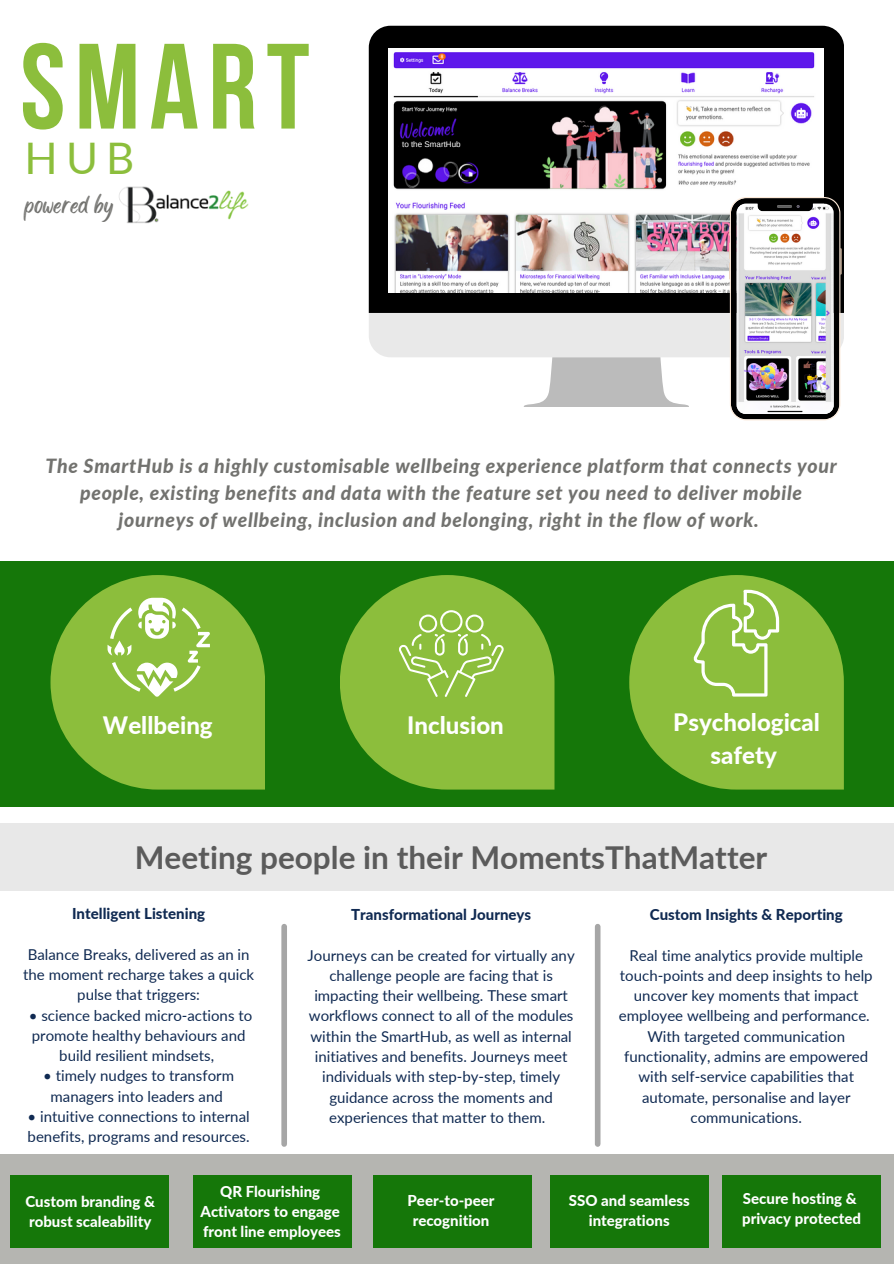
<style>
.page{position:relative;width:894px;height:1264px;background:#fff}
.page>*{position:absolute;margin:0;border:0;box-sizing:border-box;transform-origin:0 0}
.t1{font:121.05px "Bebas Neue Cyrillic";letter-spacing:.075em;color:#8cbe3c}
.t2{font:43.5px "Lato";color:#8cbe3c}
.t3{font:700 31.5px "Lato";color:#5b5b5b}
.t4{font:800 24px/32.7px "Lato";color:#fff;text-align:center}
.t5{font:24px "Black Bones";color:#72726f}
.t6{font:italic 800 19.5px/27px "Lato";letter-spacing:.035em;color:#72726f;text-align:center}
.t7{font:15px/20.2px "Lato";color:#102a52;text-align:center}
.t8{font:800 15px "Lato";color:#fff}
.t9{font:800 15px "Lato";color:#102a52}
.t10{font:8.1px "Arimo";color:#fff}
.t11{font:700 3px "Arimo";color:#7333ed}
</style>
<div class="page">
<div style="left:281px;top:926px;width:6px;height:217px;background:#a6a6a6"></div>
<div style="left:594px;top:926px;width:6px;height:217px;background:#a6a6a6"></div>
<div style="left:0;top:561px;width:893px;height:245px;background:#157709"></div>
<svg style="left:50px;top:575px;width:215px;height:214px;fill:#8cbe3c"></svg>
<svg style="left:340px;top:575px;width:214px;height:214px;fill:#8cbe3c"></svg>
<svg style="left:629px;top:575px;width:214px;height:214px;fill:#8cbe3c"></svg>
<div style="left:0;top:823px;width:893px;height:68px;background:#e8e8e8"></div>
<div style="left:0;top:1154px;width:893px;height:109px;background:#b5b5b1"></div>
<div style="left:192px;top:1175px;width:159px;height:72px;background:#157709"></div>
<svg style="left:107px;top:597px;width:103px;height:99px"></svg>
<svg style="left:693px;top:589px;width:86px;height:107px"></svg>
<div style="left:11px;top:1175px;width:158px;height:72px;background:#157709"></div>
<div style="left:373px;top:1174px;width:158px;height:73px;background:#157709"></div>
<div style="left:549px;top:1174px;width:159px;height:73px;background:#157709"></div>
<div style="left:722px;top:1174px;width:158px;height:73px;background:#157709"></div>
<div style="left:368px;top:26px;width:475px;height:171px;background:#000"></div>
<img style="left:388px;top:48px;width:435px;height:149px">
<img style="left:368px;top:197px;width:475px;height:223px">
<svg style="left:399px;top:610px;width:104px;height:87px"></svg>
<img style="left:119px;top:186px;width:130px;height:37px">
<div style="left:399px;top:142px;width:114px;height:15px;background:#000"></div>
<p class="t1" style="left:20px;top:38px;width:291px">SMART</p>
<p class="t2" style="left:25px;top:131px;width:111px">HUB</p>
<p class="t5" style="left:25px;top:187px;width:90px">powered by</p>
<p class="t10" style="left:402px;top:140px;width:60px">to the SmartHub</p>
<p class="t11" style="left:744px;top:369px;width:27px">Tools &amp; Programs</p>
<p class="t6" style="left:45px;top:452px;width:792px">The SmartHub is a highly customisable wellbeing experience platform that connects your people, existing benefits and data with the feature set you need to deliver mobile journeys of wellbeing, inclusion and belonging, right in the flow of work.</p>
<p class="t4" style="left:103px;top:708px;width:111px">Wellbeing</p>
<p class="t4" style="left:407px;top:708px;width:98px">Inclusion</p>
<p class="t4" style="left:673px;top:705px;width:148px">Psychological safety</p>
<p class="t3" style="left:135px;top:838px;width:634px">Meeting people in their MomentsThatMatter</p>
<p class="t9" style="left:72px;top:904px;width:135px">Intelligent Listening</p>
<p class="t7" style="left:23px;top:943px;width:232px">Balance Breaks, delivered as an in the moment recharge takes a quick pulse that triggers:</p>
<p class="t7" style="left:29px;top:1004px;width:225px">• science backed micro-actions to promote healthy behaviours and build resilient mindsets,</p>
<p class="t7" style="left:43px;top:1065px;width:192px">• timely nudges to transform managers into leaders and</p>
<p class="t7" style="left:28px;top:1106px;width:223px;text-align:left">• intuitive connections to internal benefits, programs and resources.</p>
<p class="t9" style="left:351px;top:905px;width:181px">Transformational Journeys</p>
<p class="t7" style="left:307px;top:944px;width:268px">Journeys can be created for virtually any challenge people are facing that is impacting their wellbeing. These smart workflows connect to all of the modules within the SmartHub, as well as internal initiatives and benefits. Journeys meet individuals with step-by-step, timely guidance across the moments and experiences that matter to them.</p>
<p class="t9" style="left:649px;top:905px;width:194px">Custom Insights &amp; Reporting</p>
<p class="t7" style="left:618px;top:944px;width:255px">Real time analytics provide multiple touch-points and deep insights to help uncover key moments that impact employee wellbeing and performance.</p>
<p class="t7" style="left:624px;top:1025px;width:245px">With targeted communication functionality, admins are empowered with self-service capabilities that automate, personalise and layer communications.</p>
<p class="t8" style="left:25px;top:1191px;width:131px">Custom branding &amp;</p>
<p class="t8" style="left:29px;top:1212px;width:124px">robust scaleability</p>
<p class="t8" style="left:220px;top:1181px;width:102px">QR Flourishing</p>
<p class="t8" style="left:200px;top:1202px;width:141px">Activators to engage</p>
<p class="t8" style="left:203px;top:1222px;width:139px">front line employees</p>
<p class="t8" style="left:407px;top:1190px;width:89px">Peer-to-peer</p>
<p class="t8" style="left:412px;top:1211px;width:78px">recognition</p>
<p class="t8" style="left:568px;top:1190px;width:122px">SSO and seamless</p>
<p class="t8" style="left:588px;top:1211px;width:82px">integrations</p>
<p class="t8" style="left:742px;top:1189px;width:115px">Secure hosting &amp;</p>
<p class="t8" style="left:742px;top:1209px;width:120px">privacy protected</p>
</div>
